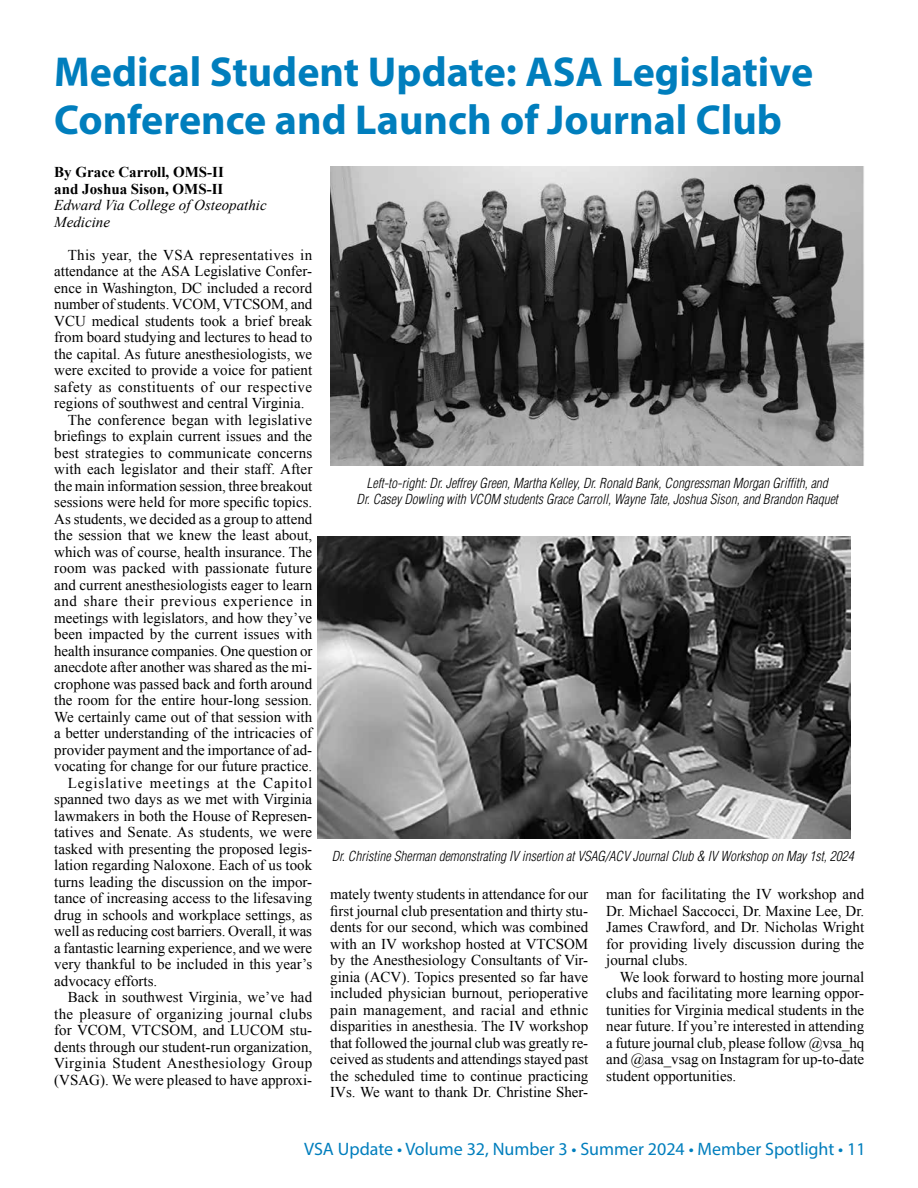
<style>
.page{position:relative;width:918px;height:1188px;background:#fff}
.page>*{position:absolute;margin:0;border:0;box-sizing:border-box;transform-origin:0 0}
.t1{font:700 42px/48px "Myriad Pro";color:#007ebd}
.t2{font:18px "Myriad Pro";color:#007ebd}
.t3{font:15px/16.5px "Times New Roman";color:#000;text-align:justify}
.t4{font:15px "Times New Roman";letter-spacing:.03em;color:#000}
.t5{font:15px "Times New Roman";letter-spacing:.02em;color:#000}
.t6{font:700 15px/16.5px "Times New Roman";color:#000}
.t7{font:italic 15px/16.5px "Times New Roman";color:#000}
.t8{font:15px "Times New Roman";letter-spacing:.035em;color:#000}
.t9{font:15px "Times New Roman";letter-spacing:.055em;color:#000}
.t10{font:italic 300 condensed 13.5px/16.2px "Helvetica LT Std";color:#000;text-align:center}
</style>
<div class="page">
<img style="left:331px;top:167px;width:533px;height:298px">
<img style="left:317px;top:537px;width:534px;height:302px">
<h1 class="t1" style="left:54px;top:47px;width:761px">Medical Student Update: ASA Legislative<br>Conference and Launch of Journal Club</h1>
<p class="t6" style="left:54px;top:163px;width:171px">By Grace Carroll, OMS-II and Joshua Sison, OMS-II</p>
<p class="t7" style="left:54px;top:197px;width:214px">Edward Via College of Osteopathic<br>Medicine</p>
<p class="t5" style="left:68px;top:245px;width:246px">This year, the VSA representatives in</p>
<p class="t3" style="left:54px;top:263px;width:260px">attendance at the ASA Legislative Confer-</p>
<p class="t3" style="left:54px;top:279px;width:260px">ence in Washington, DC included a record</p>
<p class="t3" style="left:54px;top:296px;width:260px">number of students. VCOM, VTCSOM, and</p>
<p class="t3" style="left:54px;top:312px;width:260px">VCU medical students took a brief break</p>
<p class="t3" style="left:54px;top:329px;width:260px">from board studying and lectures to head to</p>
<p class="t3" style="left:54px;top:345px;width:260px">the capital. As future anesthesiologists, we</p>
<p class="t3" style="left:54px;top:362px;width:260px">were excited to provide a voice for patient</p>
<p class="t4" style="left:54px;top:377px;width:259px">safety as constituents of our respective</p>
<p class="t3" style="left:54px;top:395px;width:252px">regions of southwest and central Virginia.</p>
<p class="t3" style="left:68px;top:411px;width:246px">The conference began with legislative</p>
<p class="t3" style="left:54px;top:428px;width:260px">briefings to explain current issues and the</p>
<p class="t3" style="left:54px;top:444px;width:260px">best strategies to communicate concerns</p>
<p class="t3" style="left:54px;top:461px;width:260px">with each legislator and their staff. After</p>
<p class="t3" style="left:54px;top:477px;width:260px">the main information session, three breakout</p>
<p class="t3" style="left:54px;top:494px;width:260px">sessions were held for more specific topics.</p>
<p class="t3" style="left:54px;top:510px;width:260px">As students, we decided as a group to attend</p>
<p class="t3" style="left:54px;top:527px;width:260px">the session that we knew the least about,</p>
<p class="t3" style="left:54px;top:543px;width:260px">which was of course, health insurance. The</p>
<p class="t3" style="left:54px;top:560px;width:259px">room was packed with passionate future</p>
<p class="t3" style="left:54px;top:576px;width:260px">and current anesthesiologists eager to learn</p>
<p class="t8" style="left:54px;top:591px;width:260px">and share their previous experience in</p>
<p class="t3" style="left:54px;top:609px;width:260px">meetings with legislators, and how they’ve</p>
<p class="t3" style="left:54px;top:626px;width:260px">been impacted by the current issues with</p>
<p class="t3" style="left:54px;top:642px;width:260px">health insurance companies. One question or</p>
<p class="t3" style="left:54px;top:659px;width:260px">anecdote after another was shared as the mi-</p>
<p class="t3" style="left:54px;top:675px;width:260px">crophone was passed back and forth around</p>
<p class="t3" style="left:54px;top:692px;width:259px">the room for the entire hour-long session.</p>
<p class="t3" style="left:54px;top:708px;width:260px">We certainly came out of that session with</p>
<p class="t3" style="left:54px;top:725px;width:260px">a better understanding of the intricacies of</p>
<p class="t3" style="left:54px;top:741px;width:259px">provider payment and the importance of ad-</p>
<p class="t3" style="left:54px;top:758px;width:260px">vocating for change for our future practice.</p>
<p class="t9" style="left:68px;top:773px;width:246px">Legislative meetings at the Capitol</p>
<p class="t3" style="left:54px;top:791px;width:260px">spanned two days as we met with Virginia</p>
<p class="t3" style="left:54px;top:807px;width:260px">lawmakers in both the House of Represen-</p>
<p class="t3" style="left:54px;top:824px;width:259px">tatives and Senate. As students, we were</p>
<p class="t3" style="left:54px;top:840px;width:260px">tasked with presenting the proposed legis-</p>
<p class="t3" style="left:54px;top:857px;width:260px">lation regarding Naloxone. Each of us took</p>
<p class="t3" style="left:54px;top:873px;width:260px">turns leading the discussion on the impor-</p>
<p class="t3" style="left:54px;top:890px;width:260px">tance of increasing access to the lifesaving</p>
<p class="t3" style="left:54px;top:906px;width:259px">drug in schools and workplace settings, as</p>
<p class="t3" style="left:54px;top:923px;width:259px">well as reducing cost barriers. Overall, it was</p>
<p class="t3" style="left:54px;top:939px;width:259px">a fantastic learning experience, and we were</p>
<p class="t3" style="left:54px;top:956px;width:260px">very thankful to be included in this year’s</p>
<p class="t3" style="left:54px;top:972px;width:105px">advocacy efforts.</p>
<p class="t3" style="left:68px;top:989px;width:246px">Back in southwest Virginia, we’ve had</p>
<p class="t5" style="left:54px;top:1004px;width:260px">the pleasure of organizing journal clubs</p>
<p class="t3" style="left:54px;top:1022px;width:259px">for VCOM, VTCSOM, and LUCOM stu-</p>
<p class="t3" style="left:54px;top:1038px;width:260px">dents through our student-run organization,</p>
<p class="t4" style="left:54px;top:1053px;width:260px">Virginia Student Anesthesiology Group</p>
<p class="t3" style="left:54px;top:1071px;width:260px">(VSAG). We were pleased to have approxi-</p>
<p class="t10" style="left:357px;top:475px;width:483px">Left-to-right: Dr. Jeffrey Green, Martha Kelley, Dr. Ronald Bank, Congressman Morgan Griffith, and<br>Dr. Casey Dowling with VCOM students Grace Carroll, Wayne Tate, Joshua Sison, and Brandon Raquet</p>
<p class="t10" style="left:332px;top:848px;width:524px">Dr. Christine Sherman demonstrating IV insertion at VSAG/ACV Journal Club &amp; IV Workshop on May 1st, 2024</p>
<p class="t3" style="left:330px;top:886px;width:260px">mately twenty students in attendance for our first journal club presentation and thirty stu&shy;dents for our second, which was combined with an IV workshop hosted at VTCSOM by the Anesthesiology Consultants of Vir&shy;ginia (ACV). Topics presented so far have included physician burnout, perioperative pain management, and racial and ethnic disparities in anesthesia. The IV workshop that followed the journal club was greatly re&shy;ceived as students and attendings stayed past the scheduled time to continue practicing IVs. We want to thank Dr. Christine Sher-</p>
<p class="t3" style="left:606px;top:886px;width:260px">man for facilitating the IV workshop and Dr. Michael Saccocci, Dr. Maxine Lee, Dr.<br>James Crawford, and Dr. Nicholas Wright for providing lively discussion during the journal clubs.</p>
<p class="t3" style="left:606px;top:968px;width:260px;text-indent:14px">We look forward to hosting more journal clubs and facilitating more learning oppor&shy;tunities for Virginia medical students in the near future. If you’re interested in attending a future journal club, please follow @vsa_hq and @asa_vsag on Instagram for up-to-date student opportunities.</p>
<p class="t2" style="left:304px;top:1138px;width:563px">VSA Update • Volume 32, Number 3 • Summer 2024 • Member Spotlight • 11</p>
</div>
